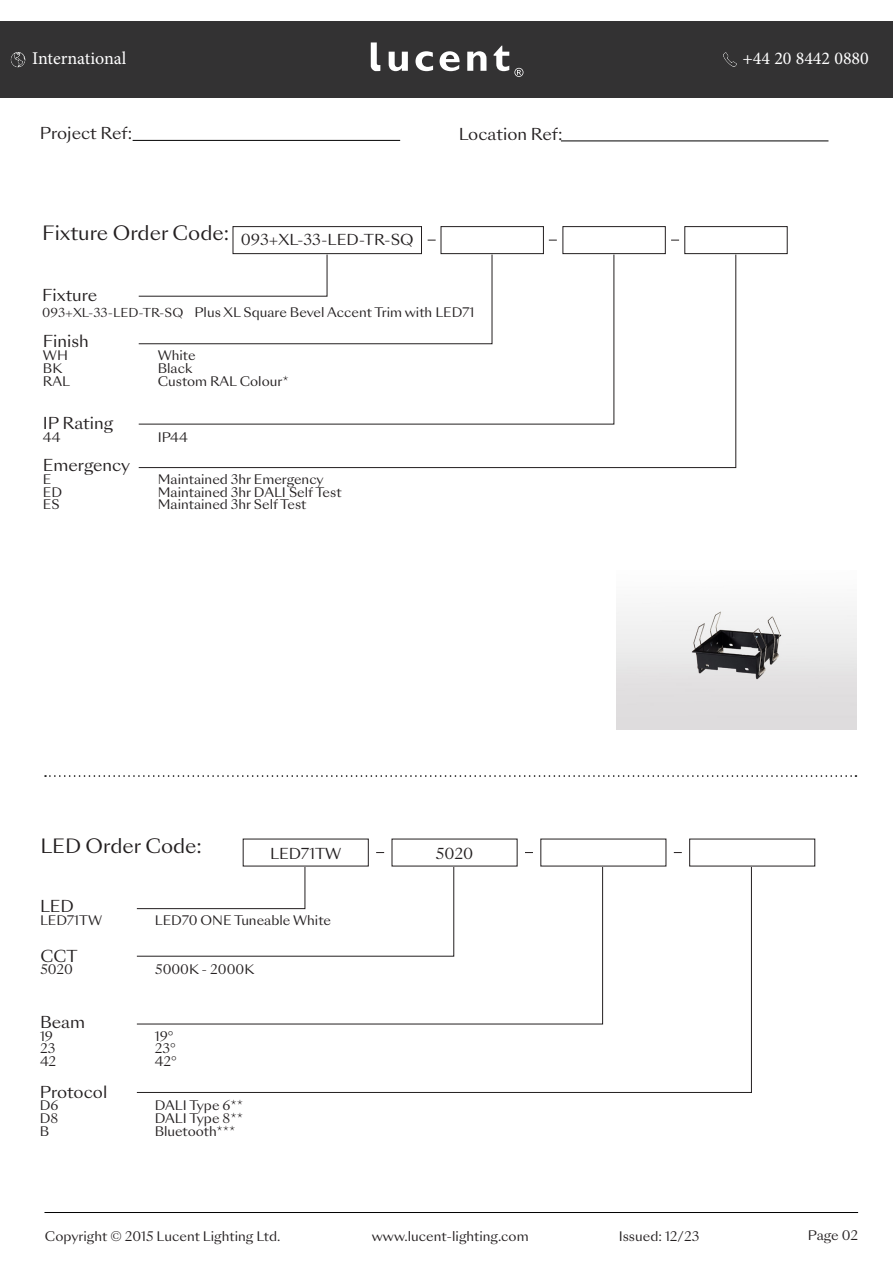
<style>
.page{position:relative;width:893px;height:1263px;background:#fff}
.page>*{position:absolute;margin:0;border:0;box-sizing:border-box;transform-origin:0 0}
.t1{font:19.2px "Sang Bleu Sunrise";color:#231f20}
.t2{font:18px "Minion Pro";color:#fff}
.t3{font:15.9px "Sang Bleu Sunrise";color:#231f20}
.t4{font:14.7px "Sang Bleu Sunrise";color:#231f20}
.t5{font:12.75px "Sang Bleu Sunrise";color:#231f20}
.s1{font-size:12px}
</style>
<div class="page">
<hr style="left:44px;top:1212px;width:814px;height:1px;background:#000">
<div style="left:0;top:21px;width:893px;height:77px;background:#333233"></div>
<svg style="left:389px;top:52px;width:19px;height:19px"></svg>
<svg style="left:415px;top:51px;width:18px;height:20px"></svg>
<svg style="left:440px;top:51px;width:20px;height:20px"></svg>
<svg style="left:467px;top:51px;width:19px;height:20px"></svg>
<svg style="left:371px;top:42px;width:9px;height:29px"></svg>
<svg style="left:494px;top:46px;width:29px;height:31px"></svg>
<img style="left:10px;top:52px;width:16px;height:15px">
<img style="left:723px;top:52px;width:14px;height:15px">
<hr style="left:133px;top:140px;width:267px;height:1px;background:#000">
<hr style="left:561px;top:141px;width:267px;height:1px;background:#000">
<div style="left:233px;top:226px;width:189px;height:28px;border:1px solid #231f20"></div>
<div style="left:441px;top:226px;width:103px;height:28px;border:1px solid #231f20"></div>
<div style="left:563px;top:226px;width:102px;height:28px;border:1px solid #231f20"></div>
<div style="left:685px;top:226px;width:102px;height:28px;border:1px solid #231f20"></div>
<svg style="left:138px;top:254px;width:598px;height:214px"></svg>
<svg style="left:45px;top:775px;width:811px;height:2px"></svg>
<img style="left:617px;top:607px;width:239px;height:123px">
<svg style="left:136px;top:866px;width:616px;height:227px"></svg>
<p class="t2" style="left:32px;top:47px;width:96px">International</p>
<p class="t2" style="left:742px;top:47px;width:128px">+44 20 8442 0880</p>
<p class="t3" style="left:40px;top:122px;width:94px">Project Ref:</p>
<p class="t3" style="left:459px;top:123px;width:105px">Location Ref:</p>
<p class="t1" style="left:42px;top:220px;width:188px">Fixture Order Code:</p>
<p class="t4" style="left:241px;top:229px;width:174px">093+XL-33-LED-TR-SQ</p>
<p class="t3" style="left:42px;top:285px;width:57px">Fixture</p>
<p class="t5" style="left:42px;top:304px;width:434px"><span class="s1">093+XL-33-LED-TR-SQ</span> Plus XL Square Bevel Accent Trim with LED71</p>
<p class="t3" style="left:43px;top:330px;width:47px">Finish</p>
<p class="t5" style="left:43px;top:347px;width:27px">WH</p>
<p class="t5" style="left:158px;top:347px;width:39px">White</p>
<p class="t5" style="left:43px;top:359px;width:21px">BK</p>
<p class="t5" style="left:158px;top:359px;width:36px">Black</p>
<p class="t5" style="left:43px;top:372px;width:29px">RAL</p>
<p class="t5" style="left:158px;top:372px;width:133px">Custom RAL Colour*</p>
<p class="t3" style="left:43px;top:413px;width:72px">IP Rating</p>
<p class="t5" style="left:43px;top:429px;width:19px">44</p>
<p class="t5" style="left:158px;top:429px;width:32px">IP44</p>
<p class="t3" style="left:43px;top:454px;width:89px">Emergency</p>
<p class="t5" style="left:43px;top:470px;width:10px">E</p>
<p class="t5" style="left:158px;top:470px;width:167px">Maintained 3hr Emergency</p>
<p class="t5" style="left:43px;top:483px;width:21px">ED</p>
<p class="t5" style="left:158px;top:483px;width:185px">Maintained 3hr DALI Self Test</p>
<p class="t5" style="left:43px;top:496px;width:18px">ES</p>
<p class="t5" style="left:158px;top:496px;width:150px">Maintained 3hr Self Test</p>
<p class="t1" style="left:40px;top:832px;width:163px">LED Order Code:</p>
<p class="t4" style="left:270px;top:843px;width:73px">LED71TW</p>
<p class="t4" style="left:436px;top:843px;width:39px">5020</p>
<p class="t3" style="left:40px;top:896px;width:35px">LED</p>
<p class="t5" style="left:40px;top:912px;width:64px">LED71TW</p>
<p class="t5" style="left:155px;top:912px;width:178px">LED70 ONE Tuneable White</p>
<p class="t3" style="left:40px;top:945px;width:39px">CCT</p>
<p class="t5" style="left:40px;top:961px;width:34px">5020</p>
<p class="t5" style="left:155px;top:961px;width:100px">5000K - 2000K</p>
<p class="t3" style="left:40px;top:1011px;width:47px">Beam</p>
<p class="t5" style="left:40px;top:1027px;width:15px">19</p>
<p class="t5" style="left:155px;top:1027px;width:20px">19°</p>
<p class="t5" style="left:40px;top:1040px;width:17px">23</p>
<p class="t5" style="left:155px;top:1040px;width:22px">23°</p>
<p class="t5" style="left:40px;top:1053px;width:18px">42</p>
<p class="t5" style="left:155px;top:1053px;width:23px">42°</p>
<p class="t3" style="left:40px;top:1081px;width:69px">Protocol</p>
<p class="t5" style="left:40px;top:1097px;width:20px">D6</p>
<p class="t5" style="left:155px;top:1097px;width:90px">DALI Type 6**</p>
<p class="t5" style="left:40px;top:1110px;width:20px">D8</p>
<p class="t5" style="left:155px;top:1110px;width:90px">DALI Type 8**</p>
<p class="t5" style="left:40px;top:1122px;width:11px">B</p>
<p class="t5" style="left:155px;top:1122px;width:82px">Bluetooth***</p>
<p class="t5" style="left:45px;top:1227px;width:237px">Copyright © 2015 Lucent Lighting Ltd.</p>
<p class="t5" style="left:372px;top:1227px;width:158px">www.lucent-lighting.com</p>
<p class="t5" style="left:619px;top:1227px;width:82px">Issued: 12/23</p>
<p class="t5" style="left:808px;top:1227px;width:52px">Page 02</p>
</div>
